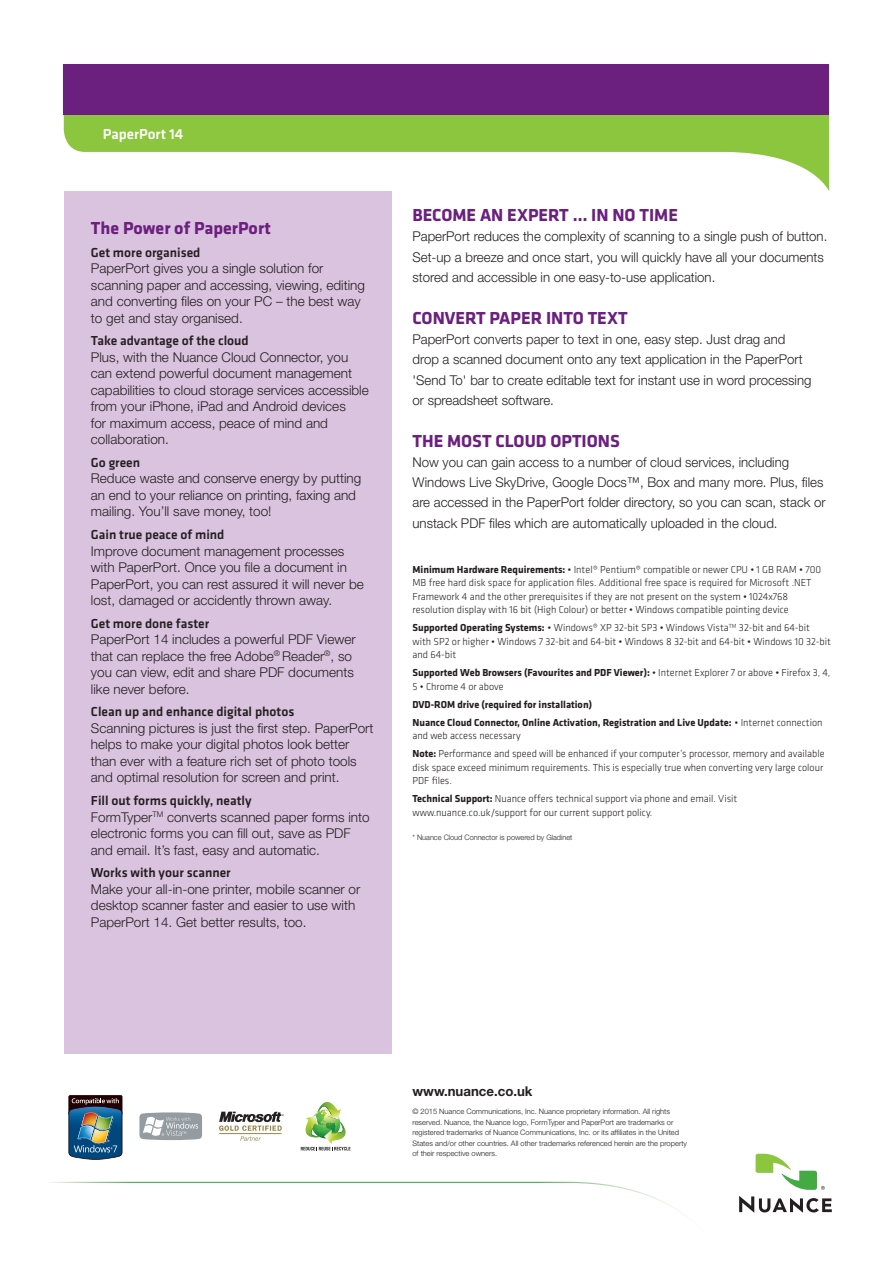
<style>
.page{position:relative;width:893px;height:1263px;background:#fff}
.page>*{position:absolute;margin:0;border:0;box-sizing:border-box;transform-origin:0 0}
.t1{font:700 18px "Klavika";color:#6b1f7e}
.t2{font:500 15px "Klavika";color:#fff}
.t3{font:300 13.5px/16.5px "Helvetica Neue LT";color:#231f20}
.t4{font:500 13.5px "Klavika";color:#231f20}
.t5{font:700 13.5px "Helvetica Neue LT";color:#231f20}
.t6{font:300 10.5px/13.5px "Klavika";color:#231f20}
.t7{font:700 10.5px/18px "Klavika";color:#231f20}
.t8{font:300 7.5px/10.5px "Helvetica Neue LT";color:#231f20}
.s1{font-weight:700}
.s2{font-weight:300}
</style>
<div class="page">
<svg style="left:64px;top:115px;width:765px;height:76px"></svg>
<div style="left:64px;top:64px;width:765px;height:51px;background:#6b1f7e"></div>
<svg style="left:51px;top:1182px;width:631px;height:31px"></svg>
<svg style="left:739px;top:1196px;width:93px;height:17px"></svg>
<svg style="left:756px;top:1154px;width:69px;height:36px"></svg>
<div style="left:64px;top:191px;width:327px;height:863px;background:#dac3de"></div>
<svg style="left:219px;top:1111px;width:65px;height:30px"></svg>
<svg style="left:301px;top:1102px;width:49px;height:48px"></svg>
<svg style="left:139px;top:1112px;width:63px;height:28px;background:#aeb3b7"></svg>
<img style="left:68px;top:1095px;width:54px;height:65px">
<p class="t2" style="left:103px;top:126px;width:82px">PaperPort 14</p>
<h1 class="t1" style="left:91px;top:218px;width:181px">The Power of PaperPort</h1>
<p class="t4" style="left:91px;top:245px;width:111px">Get more organised</p>
<p class="t3" style="left:91px;top:260px;width:276px">PaperPort gives you a single solution for scanning paper and accessing, viewing, editing and converting files on your PC – the best way to get and stay organised.</p>
<p class="t4" style="left:91px;top:333px;width:159px">Take advantage of the cloud</p>
<p class="t3" style="left:91px;top:348px;width:279px">Plus, with the Nuance Cloud Connector, you can extend powerful document management capabilities to cloud storage services accessible from your iPhone, iPad and Android devices<br>for maximum access, peace of mind and collaboration.</p>
<p class="t4" style="left:91px;top:455px;width:51px">Go green</p>
<p class="t3" style="left:91px;top:470px;width:272px">Reduce waste and conserve energy by putting an end to your reliance on printing, faxing and mailing. You’ll save money, too!</p>
<p class="t4" style="left:91px;top:527px;width:135px">Gain true peace of mind</p>
<p class="t3" style="left:91px;top:542px;width:274px">Improve document management processes with PaperPort. Once you file a document in PaperPort, you can rest assured it will never be lost, damaged or accidently thrown away.</p>
<p class="t4" style="left:91px;top:616px;width:120px">Get more done faster</p>
<p class="t3" style="left:91px;top:631px;width:266px">PaperPort 14 includes a powerful PDF Viewer that can replace the free Adobe<sup>®</sup> Reader<sup>®</sup>, so you can view, edit and share PDF documents like never before.</p>
<p class="t4" style="left:91px;top:704px;width:205px">Clean up and enhance digital photos</p>
<p class="t3" style="left:91px;top:719px;width:284px">Scanning pictures is just the first step. PaperPort helps to make your digital photos look better than ever with a feature rich set of photo tools and optimal resolution for screen and print.</p>
<p class="t4" style="left:91px;top:793px;width:162px">Fill out forms quickly, neatly</p>
<p class="t3" style="left:91px;top:808px;width:280px">FormTyper<sup>TM</sup> converts scanned paper forms into electronic forms you can fill out, save as PDF and email. It’s fast, easy and automatic.</p>
<p class="t4" style="left:91px;top:865px;width:141px">Works with your scanner</p>
<p class="t3" style="left:91px;top:880px;width:271px">Make your all-in-one printer, mobile scanner or desktop scanner faster and easier to use with<br>PaperPort 14. Get better results, too.</p>
<h1 class="t1" style="left:412px;top:205px;width:267px">Become an expert … in no time</h1>
<p class="t3" style="left:412px;top:226px;width:416px;line-height:20.2px">PaperPort reduces the complexity of scanning to a single push of button.<br>Set-up a breeze and once start, you will quickly have all your documents stored and accessible in one easy-to-use application.</p>
<h1 class="t1" style="left:412px;top:308px;width:217px">Convert paper into text</h1>
<p class="t3" style="left:412px;top:329px;width:400px;line-height:20.2px">PaperPort converts paper to text in one, easy step. Just drag and drop a scanned document onto any text application in the PaperPort 'Send To' bar to create editable text for instant use in word processing or spreadsheet software.</p>
<h1 class="t1" style="left:412px;top:431px;width:11px">THE</h1>
<h1 class="t1" style="left:447px;top:431px;width:174px">MOST CLOUD OPTIONS</h1>
<p class="t3" style="left:412px;top:452px;width:415px;line-height:20.2px">Now you can gain access to a number of cloud services, including Windows Live SkyDrive, Google Docs™, Box and many more. Plus, files are accessed in the PaperPort folder directory, so you can scan, stack or unstack PDF files which are automatically uploaded in the cloud.</p>
<p class="t6" style="left:412px;top:563px;width:410px"><span class="s1">Minimum Hardware Requirements:</span> • Intel® Pentium® compatible or newer CPU • 1 GB RAM • 700<br>MB free hard disk space for application files. Additional free space is required for Microsoft .NET Framework 4 and the other prerequisites if they are not present on the system • 1024x768 resolution display with 16 bit (High Colour) or better • Windows compatible pointing device</p>
<p class="t6" style="left:412px;top:621px;width:420px"><span class="s1">Supported Operating Systems:</span> • Windows® XP 32-bit SP3 • Windows Vista<sup>TM</sup> 32-bit and 64-bit with SP2 or higher • Windows 7 32-bit and 64-bit • Windows 8 32-bit and 64-bit • Windows 10 32-bit and 64-bit</p>
<p class="t6" style="left:412px;top:666px;width:419px"><span class="s1">Supported Web Browsers (Favourites and PDF Viewer):</span> • Internet Explorer 7 or above • Firefox 3, 4,<br>5 • Chrome 4 or above</p>
<p class="t7" style="left:412px;top:695px;width:412px">DVD-ROM drive (required for installation)<br>Nuance Cloud Connector, Online Activation, Registration and Live Update: <span class="s2">• Internet connection</span></p>
<p class="t6" style="left:412px;top:727px;width:414px;line-height:18px">and web access necessary<br><span class="s1">Note:</span> Performance and speed will be enhanced if your computer’s processor, memory and available</p>
<p class="t6" style="left:412px;top:761px;width:412px">disk space exceed minimum requirements. This is especially true when converting very large colour<br>PDF files.</p>
<p class="t6" style="left:412px;top:792px;width:326px"><span class="s1">Technical Support:</span> Nuance offers technical support via phone and email. Visit www.nuance.co.uk/support for our current support policy.</p>
<p class="t8" style="left:412px;top:832px;width:161px">* Nuance Cloud Connector is powered by Gladinet</p>
<p class="t5" style="left:412px;top:1083px;width:122px">www.nuance.co.uk</p>
<p class="t8" style="left:412px;top:1106px;width:276px">© 2015 Nuance Communications, Inc. Nuance proprietary information. All rights reserved. Nuance, the Nuance logo, FormTyper and PaperPort are trademarks or registered trademarks of Nuance Communications, Inc. or its affiliates in the United States and/or other countries. All other trademarks referenced herein are the property of their respective owners.</p>
</div>
